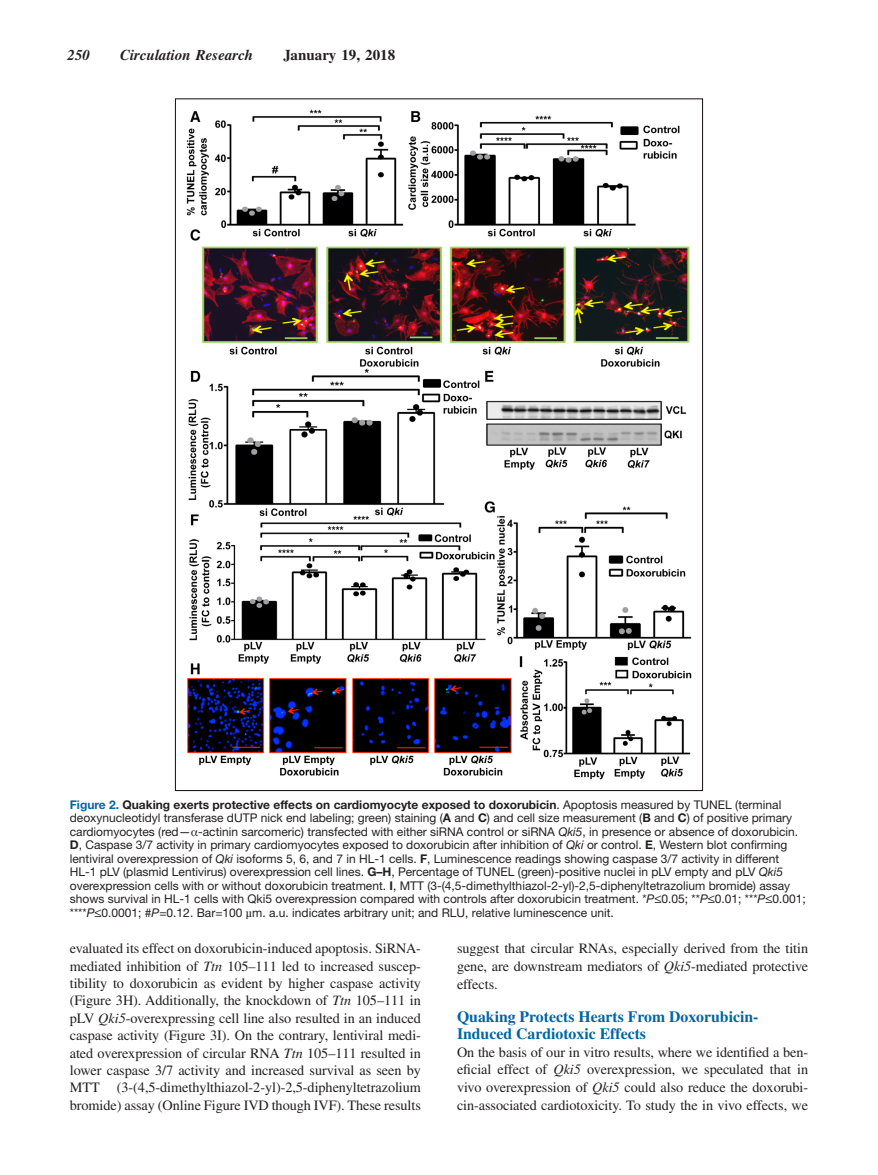
<style>
.page{position:relative;width:878px;height:1175px;background:#fff}
.page>*{position:absolute;margin:0;border:0;box-sizing:border-box;transform-origin:0 0}
.t1{font:700 15.75px/17px "Times";color:#0065a4}
.t2{font:italic 700 15px "Times";color:#231f20}
.t3{font:700 15px "Times";color:#231f20}
.t4{font:14.25px/17.4px "Times";letter-spacing:-.005em;color:#231f20;text-align:justify}
.t5{font:12px/13.5px "Helvetica Neue LT Std";color:#231f20}
.s1{font-weight:700;color:#0065a4}
.s2{font-weight:700}
.s3{font-family:"Gandhari Unicode"}
.s4{font-style:italic}
</style>
<div class="page">
<svg style="left:174px;top:98px;width:529px;height:693px"></svg>
<p class="t2" style="left:68px;top:46px;width:24px">250</p>
<p class="t2" style="left:120px;top:46px;width:135px">Circulation Research</p>
<p class="t3" style="left:283px;top:46px;width:113px">January 19, 2018</p>
<p class="t5" style="left:70px;top:797px;width:737px"><span class="s1">Figure 2.</span> <span class="s2">Quaking exerts protective effects on cardiomyocyte exposed to doxorubicin</span>. Apoptosis measured by TUNEL (terminal deoxynucleotidyl transferase dUTP nick end labeling; green) staining (<span class="s2">A</span> and <span class="s2">C</span>) and cell size measurement (<span class="s2">B</span> and <span class="s2">C</span>) of positive primary cardiomyocytes (red—<span class="s3">α</span>-actinin sarcomeric) transfected with either siRNA control or siRNA <span class="s4">Qki5</span>, in presence or absence of doxorubicin.<br><span class="s2">D</span>, Caspase 3/7 activity in primary cardiomyocytes exposed to doxorubicin after inhibition of <span class="s4">Qki</span> or control. <span class="s2">E</span>, Western blot confirming lentiviral overexpression of <span class="s4">Qki</span> isoforms 5, 6, and 7 in HL-1 cells. <span class="s2">F</span>, Luminescence readings showing caspase 3/7 activity in different HL-1 pLV (plasmid Lentivirus) overexpression cell lines. <span class="s2">G–H</span>, Percentage of TUNEL (green)-positive nuclei in pLV empty and pLV <span class="s4">Qki5 </span>overexpression cells with or without doxorubicin treatment. <span class="s2">I</span>, MTT (3-(4,5-dimethylthiazol-2-yl)-2,5-diphenyltetrazolium bromide) assay shows survival in HL-1 cells with Qki5 overexpression compared with controls after doxorubicin treatment. *<span class="s4">P</span><span class="s3">≤</span>0.05; **<span class="s4">P</span><span class="s3">≤</span>0.01; ***<span class="s4">P</span><span class="s3">≤</span>0.001; ****<span class="s4">P</span><span class="s3">≤</span>0.0001; #<span class="s4">P</span>=0.12. Bar=100 <span class="s3">µ</span>m. a.u. indicates arbitrary unit; and RLU, relative luminescence unit.</p>
<p class="t4" style="left:70px;top:939px;width:353px">evaluated its effect on doxorubicin-induced apoptosis. SiRNA&shy;mediated inhibition of <span class="s4">Ttn</span> 105–111 led to increased suscep&shy;tibility to doxorubicin as evident by higher caspase activity (Figure 3H). Additionally, the knockdown of <span class="s4">Ttn</span> 105–111 in pLV <span class="s4">Qki5</span>-overexpressing cell line also resulted in an induced caspase activity (Figure 3I). On the contrary, lentiviral medi&shy;ated overexpression of circular RNA <span class="s4">Ttn</span> 105–111 resulted in lower caspase 3/7 activity and increased survival as seen by MTT (3-(4,5-dimethylthiazol-2-yl)-2,5-diphenyltetrazolium bromide) assay (Online Figure IVD though IVF). These results</p>
<p class="t4" style="left:457px;top:939px;width:353px">suggest that circular RNAs, especially derived from the titin gene, are downstream mediators of <span class="s4">Qki5</span>-mediated protective effects.</p>
<h1 class="t1" style="left:457px;top:1008px;width:303px">Quaking Protects Hearts From Doxorubicin-<br>Induced Cardiotoxic Effects</h1>
<p class="t4" style="left:457px;top:1043px;width:353px">On the basis of our in vitro results, where we identified a ben&shy;eficial effect of <span class="s4">Qki5</span> overexpression, we speculated that in vivo overexpression of <span class="s4">Qki5</span> could also reduce the doxorubi&shy;cin-associated cardiotoxicity. To study the in vivo effects, we</p>
</div>
